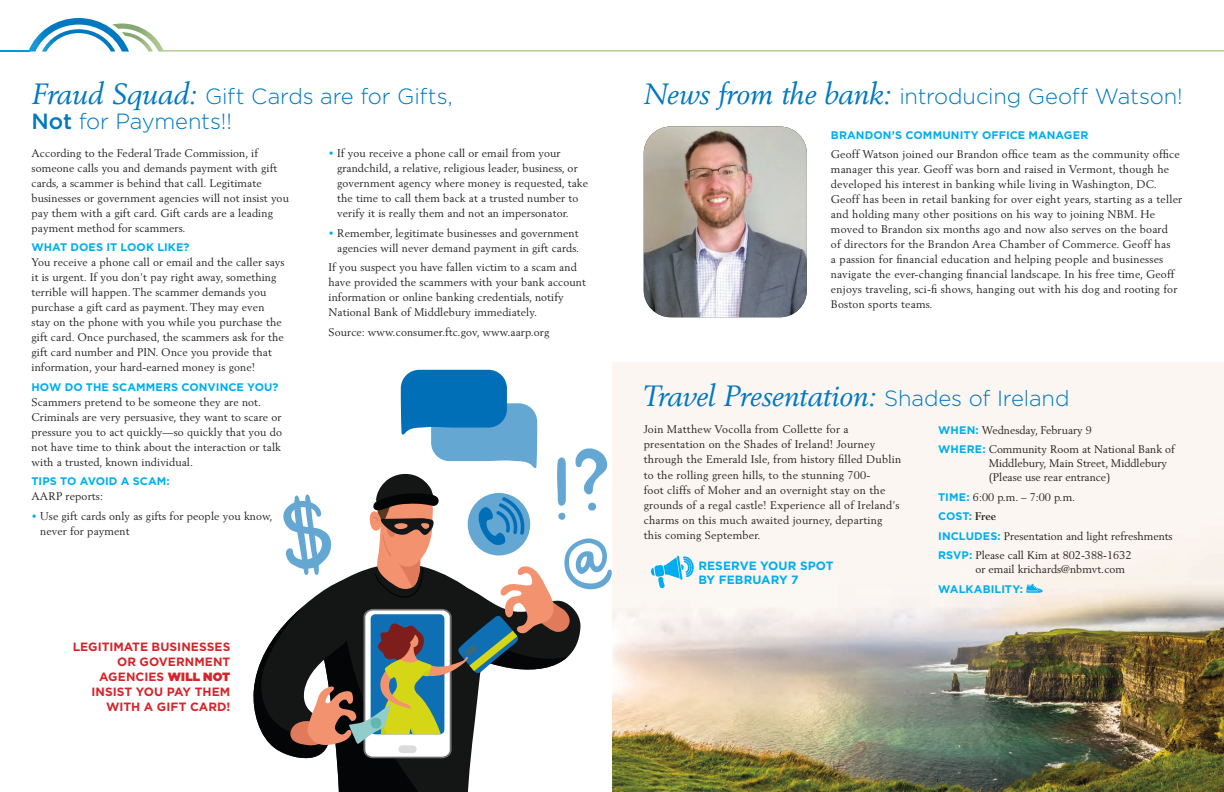
<style>
.page{position:relative;width:1224px;height:792px;background:#fff}
.page>*{position:absolute;margin:0;border:0;box-sizing:border-box;transform-origin:0 0}
.t1{font:italic 29px "Berling LT Std";letter-spacing:-.01em;color:#0079c2}
.t2{font:300 22px/25px "Gotham";letter-spacing:-.005em;color:#0079c2}
.t3{font:700 12px/15px "Gotham";letter-spacing:.005em;color:#d6242b;text-align:right}
.t4{font:700 12px/14px "Gotham";letter-spacing:.005em;color:#00aeef}
.t5{font:11px/15px "Berling LT Std";letter-spacing:.01em;color:#231f20}
.t6{font:700 11px "Gotham";letter-spacing:.005em;color:#00aeef}
.s1{font-family:"Berling LT Std";font-weight:400;font-style:italic;font-size:29px}
.s2{font-weight:500}
.s3{font-family:"Gotham";font-weight:700;color:#00aeef}
.s4{font-weight:900}
.s5{font-family:"Gotham";font-weight:300;font-style:normal;font-size:22px}
.s6{font-family:"Berling LT Std";color:#231f20}
</style>
<div class="page">
<svg style="left:253px;top:370px;width:359px;height:422px"></svg>
<img style="left:612px;top:363px;width:612px;height:429px">
<svg style="left:651px;top:555px;width:45px;height:33px"></svg>
<img style="left:644px;top:126px;width:163px;height:191px">
<svg style="left:1026px;top:584px;width:17px;height:9px"></svg>
<hr style="left:0;top:50px;width:29px;height:2px;background:#0696d7">
<svg style="left:29px;top:18px;width:134px;height:34px"></svg>
<hr style="left:162px;top:50px;width:1062px;height:2px;background:#b4cc95">
<h2 class="t2" style="left:32px;top:84px;width:423px"><span class="s1">Fraud Squad:</span> Gift Cards are for Gifts,<br><span class="s2">Not</span> for Payments!!</h2>
<p class="t5" style="left:32px;top:145px;width:259px">According to the Federal Trade Commission, if someone calls you and demands payment with gift cards, a scammer is behind that call. Legitimate businesses or government agencies will not insist you pay them with a gift card. Gift cards are a leading payment method for scammers.</p>
<p class="t6" style="left:32px;top:241px;width:160px">WHAT DOES IT LOOK LIKE?</p>
<p class="t5" style="left:32px;top:255px;width:255px">You receive a phone call or email and the caller says it is urgent. If you don’t pay right away, something terrible will happen. The scammer demands you purchase a gift card as payment. They may even stay on the phone with you while you purchase the gift card. Once purchased, the scammers ask for the gift card number and PIN. Once you provide that information, your hard-earned money is gone!</p>
<p class="t6" style="left:32px;top:380px;width:249px">HOW DO THE SCAMMERS CONVINCE YOU?</p>
<p class="t5" style="left:32px;top:394px;width:252px">Scammers pretend to be someone they are not.<br>Criminals are very persuasive, they want to scare or pressure you to act quickly—so quickly that you do not have time to think about the interaction or talk with a trusted, known individual.</p>
<p class="t6" style="left:32px;top:475px;width:140px">TIPS TO AVOID A SCAM:</p>
<p class="t5" style="left:32px;top:489px;width:73px">AARP reports:</p>
<p class="t5" style="left:40px;top:508px;width:234px;text-indent:-9px"><span class="s3">•</span> Use gift cards only as gifts for people you know, never for payment</p>
<p class="t5" style="left:337px;top:146px;width:252px;text-indent:-9px"><span class="s3">•</span> If you receive a phone call or email from your grandchild, a relative, religious leader, business, or government agency where money is requested, take the time to call them back at a trusted number to verify it is really them and not an impersonator.</p>
<p class="t5" style="left:328px;top:225px;width:252px;text-align:right"><span class="s3">•</span> Remember, legitimate businesses and government agencies will never demand payment in gift cards.</p>
<p class="t5" style="left:328px;top:260px;width:259px">If you suspect you have fallen victim to a scam and have provided the scammers with your bank account information or online banking credentials, notify National Bank of Middlebury immediately.</p>
<p class="t5" style="left:328px;top:324px;width:222px">Source: www.consumer.ftc.gov, www.aarp.org</p>
<p class="t3" style="left:73px;top:639px;width:159px">LEGITIMATE BUSINESSES<br>OR GOVERNMENT<br>AGENCIES <span class="s4">WILL NOT<br></span>INSIST YOU PAY THEM<br>WITH A GIFT CARD!</p>
<h2 class="t2" style="left:644px;top:83px;width:540px"><span class="s1">News from the bank:</span> introducing Geoff Watson!</h2>
<p class="t6" style="left:831px;top:129px;width:259px">BRANDON’S COMMUNITY OFFICE MANAGER</p>
<p class="t5" style="left:831px;top:147px;width:353px">Geoff Watson joined our Brandon office team as the community office manager this year. Geoff was born and raised in Vermont, though he developed his interest in banking while living in Washington, DC.<br>Geoff has been in retail banking for over eight years, starting as a teller and holding many other positions on his way to joining NBM. He moved to Brandon six months ago and now also serves on the board<br>of directors for the Brandon Area Chamber of Commerce. Geoff has<br>a passion for financial education and helping people and businesses navigate the ever-changing financial landscape. In his free time, Geoff enjoys traveling, sci-fi shows, hanging out with his dog and rooting for Boston sports teams.</p>
<h1 class="t1" style="left:643px;top:378px;width:428px">Travel Presentation: <span class="s5">Shades of Ireland</span></h1>
<p class="t5" style="left:644px;top:422px;width:259px">Join Matthew Vocolla from Collette for a presentation on the Shades of Ireland! Journey through the Emerald Isle, from history filled Dublin to the rolling green hills, to the stunning 700-<br>foot cliffs of Moher and an overnight stay on the grounds of a regal castle! Experience all of Ireland’s charms on this much awaited journey, departing this coming September.</p>
<p class="t5" style="left:938px;top:420px;width:238px;line-height:19.5px"><span class="s3">WHEN:</span> Wednesday, February 9<br><span class="s3">WHERE:</span> Community Room at National Bank of</p>
<p class="t5" style="left:989px;top:456px;width:180px;line-height:14px">Middlebury, Main Street, Middlebury (Please use rear entrance)</p>
<p class="t5" style="left:938px;top:489px;width:139px"><span class="s3">TIME:</span> 6:00 p.m. – 7:00 p.m.</p>
<p class="t6" style="left:938px;top:510px;width:59px">COST: <span class="s6">Free</span></p>
<p class="t5" style="left:938px;top:526px;width:236px;line-height:19.5px"><span class="s3">INCLUDES:</span> Presentation and light refreshments<br><span class="s3">RSVP:</span> Please call Kim at 802-388-1632</p>
<p class="t5" style="left:976px;top:562px;width:151px">or email krichards@nbmvt.com</p>
<p class="t6" style="left:938px;top:583px;width:86px">WALKABILITY:</p>
<p class="t4" style="left:698px;top:558px;width:137px">RESERVE YOUR SPOT<br>BY FEBRUARY 7</p>
</div>
